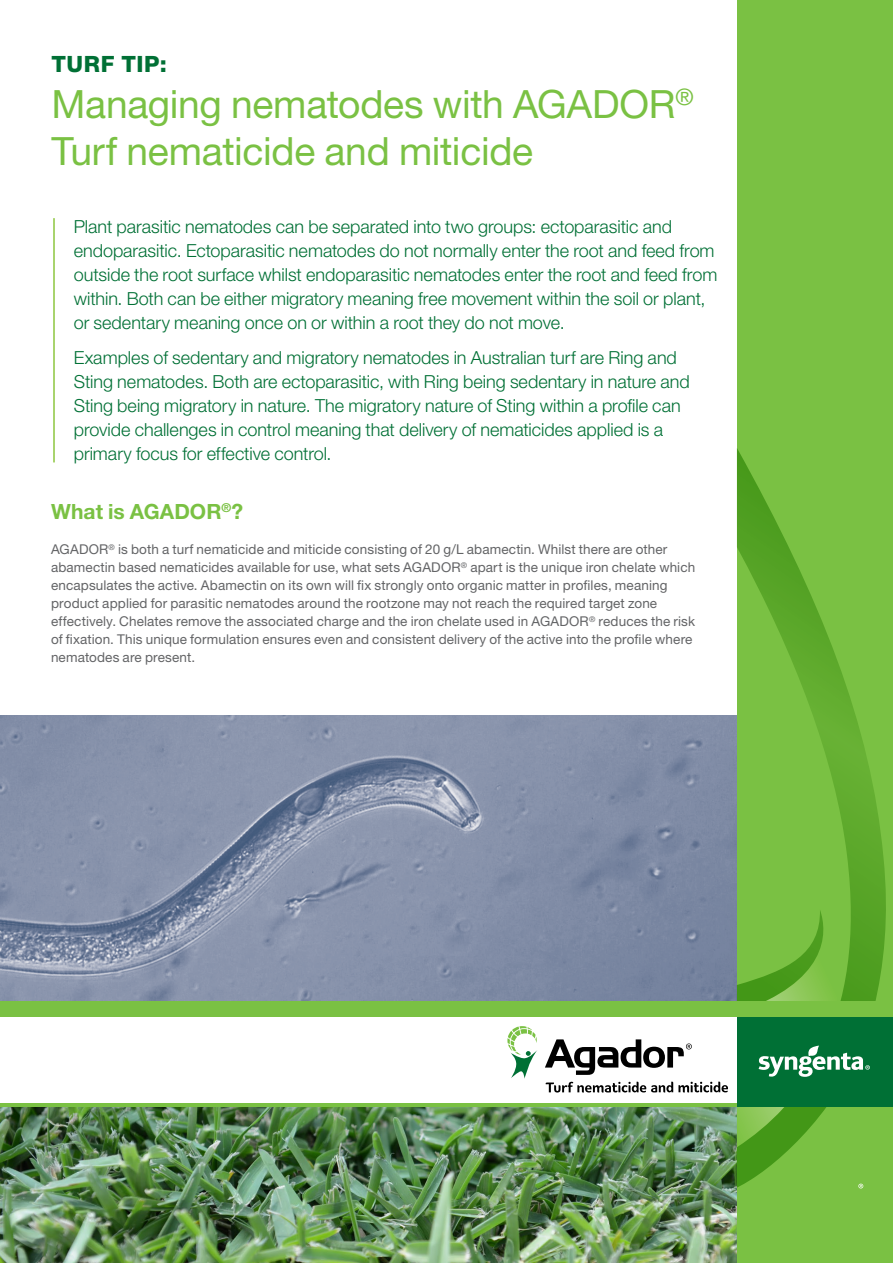
<style>
.page{position:relative;width:893px;height:1263px;background:#fff}
.page>*{position:absolute;margin:0;border:0;box-sizing:border-box;transform-origin:0 0}
.t1{font:39px/46.8px "Helvetica Neue LT Std";letter-spacing:-.01em;color:#7ac143}
.t2{font:800 22.5px "Helvetica Neue LT Std";letter-spacing:.025em;color:#007035}
.t3{font:700 21px "Helvetica Neue LT Std";letter-spacing:.005em;color:#7ac143}
.t4{font:300 18px/24px "Helvetica Neue LT Std";color:#007035}
.t5{font:13.5px/18px "Helvetica Neue LT Std";letter-spacing:.01em;color:#636466}
</style>
<div class="page">
<img style="left:0;top:1106px;width:737px;height:157px">
<img style="left:0;top:716px;width:737px;height:285px">
<div style="left:737px;top:0;width:156px;height:1263px;background:#7ac143"></div>
<svg style="left:737px;top:448px;width:149px;height:740px"></svg>
<hr style="left:0;top:1103px;width:893px;height:3px;background:#7ac143">
<div style="left:737px;top:1016px;width:156px;height:90px;background:#007035"></div>
<div style="left:0;top:1001px;width:893px;height:15px;background:#7ac143"></div>
<svg style="left:737px;top:928px;width:133px;height:219px"></svg>
<svg style="left:858px;top:1184px;width:5px;height:4px"></svg>
<svg style="left:507px;top:1026px;width:30px;height:53px"></svg>
<svg style="left:545px;top:1039px;width:147px;height:36px"></svg>
<svg style="left:546px;top:1081px;width:182px;height:11px"></svg>
<hr style="left:53px;top:218px;width:2px;height:244px;background:#8dc63f">
<p class="t2" style="left:52px;top:50px;width:117px">TURF TIP:</p>
<h1 class="t1" style="left:52px;top:81px;width:644px">Managing nematodes with AGADOR<sup>®<br></sup>Turf nematicide and miticide</h1>
<p class="t4" style="left:74px;top:214px;width:645px">Plant parasitic nematodes can be separated into two groups: ectoparasitic and endoparasitic. Ectoparasitic nematodes do not normally enter the root and feed from outside the root surface whilst endoparasitic nematodes enter the root and feed from within. Both can be either migratory meaning free movement within the soil or plant, or sedentary meaning once on or within a root they do not move.</p>
<p class="t4" style="left:74px;top:345px;width:618px">Examples of sedentary and migratory nematodes in Australian turf are Ring and Sting nematodes. Both are ectoparasitic, with Ring being sedentary in nature and Sting being migratory in nature. The migratory nature of Sting within a profile can provide challenges in control meaning that delivery of nematicides applied is a primary focus for effective control.</p>
<p class="t3" style="left:51px;top:499px;width:194px">What is AGADOR<sup>®</sup>?</p>
<p class="t5" style="left:51px;top:540px;width:646px">AGADOR<sup>®</sup> is both a turf nematicide and miticide consisting of 20 g/L abamectin. Whilst there are other abamectin based nematicides available for use, what sets AGADOR<sup>®</sup> apart is the unique iron chelate which encapsulates the active. Abamectin on its own will fix strongly onto organic matter in profiles, meaning product applied for parasitic nematodes around the rootzone may not reach the required target zone effectively. Chelates remove the associated charge and the iron chelate used in AGADOR<sup>®</sup> reduces the risk of fixation. This unique formulation ensures even and consistent delivery of the active into the profile where nematodes are present.</p>
</div>
